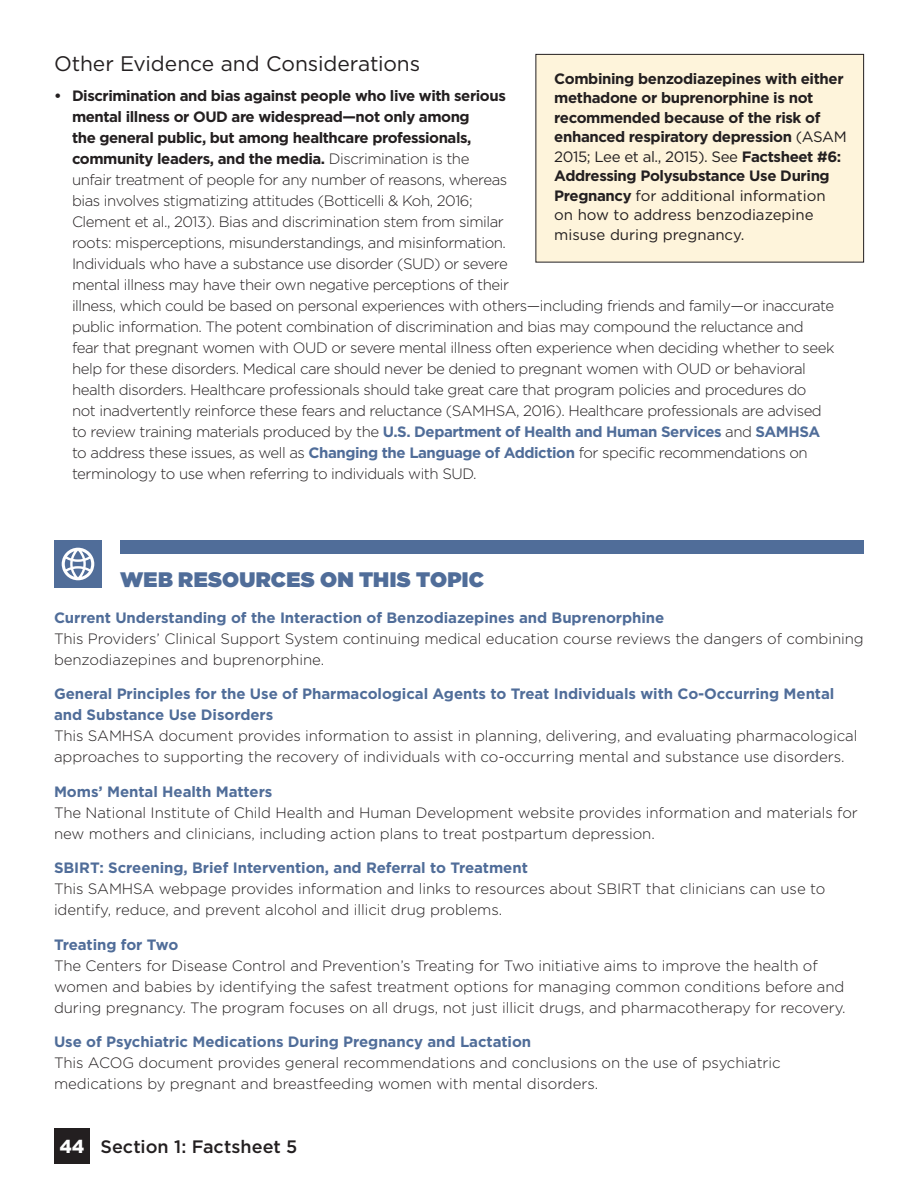
<style>
.page{position:relative;width:918px;height:1188px;background:#fff}
.page>*{position:absolute;margin:0;border:0;box-sizing:border-box;transform-origin:0 0}
.t1{font:21px "Gotham";letter-spacing:-.005em;color:#231f20}
.t2{font:21px "Gotham Ultra";letter-spacing:.01em;color:#506d99}
.t3{font:500 18px "Gotham";color:#231f20}
.t4{font:300 15px/21px "Gotham";letter-spacing:-.03em;color:#231f20}
.t5{font:300 15px/21px "Gotham";letter-spacing:-.005em;color:#231f20}
.t6{font:700 15px/21px "Gotham";letter-spacing:-.005em;color:#506d99}
.t7{font:700 15px/19.5px "Gotham";letter-spacing:-.025em;color:#231f20}
.s1{font-weight:700}
.s2{font-weight:700;color:#506d99}
.s3{font-weight:400}
.s4{font-family:"Arial";font-weight:900;color:#fff}
</style>
<div class="page">
<div style="left:536px;top:54px;width:328px;height:208px;background:#fef4db"></div>
<div style="left:120px;top:540px;width:744px;height:14px;background:#506d99"></div>
<div style="left:536px;top:54px;width:328px;height:208px;border:1px solid #231f20"></div>
<div style="left:54px;top:540px;width:48px;height:48px;background:#506d99"></div>
<svg style="left:62px;top:548px;width:32px;height:32px"></svg>
<div style="left:54px;top:1128px;width:36px;height:36px;background:#231f20"></div>
<h5 class="t1" style="left:54px;top:52px;width:368px">Other Evidence and Considerations</h5>
<p class="t4" style="left:72px;top:85px;width:764px;text-indent:-18px"><span class="s1">• Discrimination and bias against people who live with serious<br>mental illness or OUD are widespread—not only among<br>the general public, but among healthcare professionals,<br>community leaders, and the media.</span> Discrimination is the<br>unfair treatment of people for any number of reasons, whereas<br>bias involves stigmatizing attitudes (Botticelli &amp; Koh, 2016;<br>Clement et al., 2013). Bias and discrimination stem from similar<br>roots: misperceptions, misunderstandings, and misinformation.<br>Individuals who have a substance use disorder (SUD) or severe<br>mental illness may have their own negative perceptions of their<br>illness, which could be based on personal experiences with others—including friends and family—or inaccurate public information. The potent combination of discrimination and bias may compound the reluctance and fear that pregnant women with OUD or severe mental illness often experience when deciding whether to seek help for these disorders. Medical care should never be denied to pregnant women with OUD or behavioral health disorders. Healthcare professionals should take great care that program policies and procedures do<br>not inadvertently reinforce these fears and reluctance (SAMHSA, 2016). Healthcare professionals are advised to review training materials produced by the <span class="s2">U.S. Department of Health and Human Services</span> and <span class="s2">SAMHSA </span>to address these issues, as well as <span class="s2">Changing the Language of Addiction</span> for specific recommendations on terminology to use when referring to individuals with SUD.</p>
<p class="t7" style="left:554px;top:68px;width:294px">Combining benzodiazepines with either methadone or buprenorphine is not recommended because of the risk of enhanced respiratory depression <span class="s3">(ASAM 2015; Lee et al., 2015). See</span> Factsheet #6:<br>Addressing Polysubstance Use During Pregnancy <span class="s3">for additional information on how to address benzodiazepine misuse during pregnancy.</span></p>
<h4 class="t2" style="left:120px;top:567px;width:365px">WEB RESOURCES ON THIS TOPIC</h4>
<p class="t6" style="left:54px;top:607px;width:612px">Current Understanding of the Interaction of Benzodiazepines and Buprenorphine</p>
<p class="t5" style="left:54px;top:628px;width:811px">This Providers’ Clinical Support System continuing medical education course reviews the dangers of combining benzodiazepines and buprenorphine.</p>
<p class="t6" style="left:54px;top:683px;width:782px">General Principles for the Use of Pharmacological Agents to Treat Individuals with Co-Occurring Mental and Substance Use Disorders</p>
<p class="t5" style="left:54px;top:725px;width:805px">This SAMHSA document provides information to assist in planning, delivering, and evaluating pharmacological approaches to supporting the recovery of individuals with co-occurring mental and substance use disorders.</p>
<p class="t6" style="left:54px;top:781px;width:220px">Moms’ Mental Health Matters</p>
<p class="t5" style="left:54px;top:802px;width:805px">The National Institute of Child Health and Human Development website provides information and materials for new mothers and clinicians, including action plans to treat postpartum depression.</p>
<p class="t6" style="left:54px;top:857px;width:475px">SBIRT: Screening, Brief Intervention, and Referral to Treatment</p>
<p class="t5" style="left:54px;top:878px;width:773px">This SAMHSA webpage provides information and links to resources about SBIRT that clinicians can use to identify, reduce, and prevent alcohol and illicit drug problems.</p>
<p class="t6" style="left:54px;top:934px;width:126px">Treating for Two</p>
<p class="t5" style="left:54px;top:955px;width:793px">The Centers for Disease Control and Prevention’s Treating for Two initiative aims to improve the health of women and babies by identifying the safest treatment options for managing common conditions before and during pregnancy. The program focuses on all drugs, not just illicit drugs, and pharmacotherapy for recovery.</p>
<p class="t6" style="left:54px;top:1031px;width:479px">Use of Psychiatric Medications During Pregnancy and Lactation</p>
<p class="t5" style="left:54px;top:1052px;width:728px">This ACOG document provides general recommendations and conclusions on the use of psychiatric medications by pregnant and breastfeeding women with mental disorders.</p>
<p class="t3" style="left:60px;top:1136px;width:239px"><span class="s4">44</span> Section 1: Factsheet 5</p>
</div>
